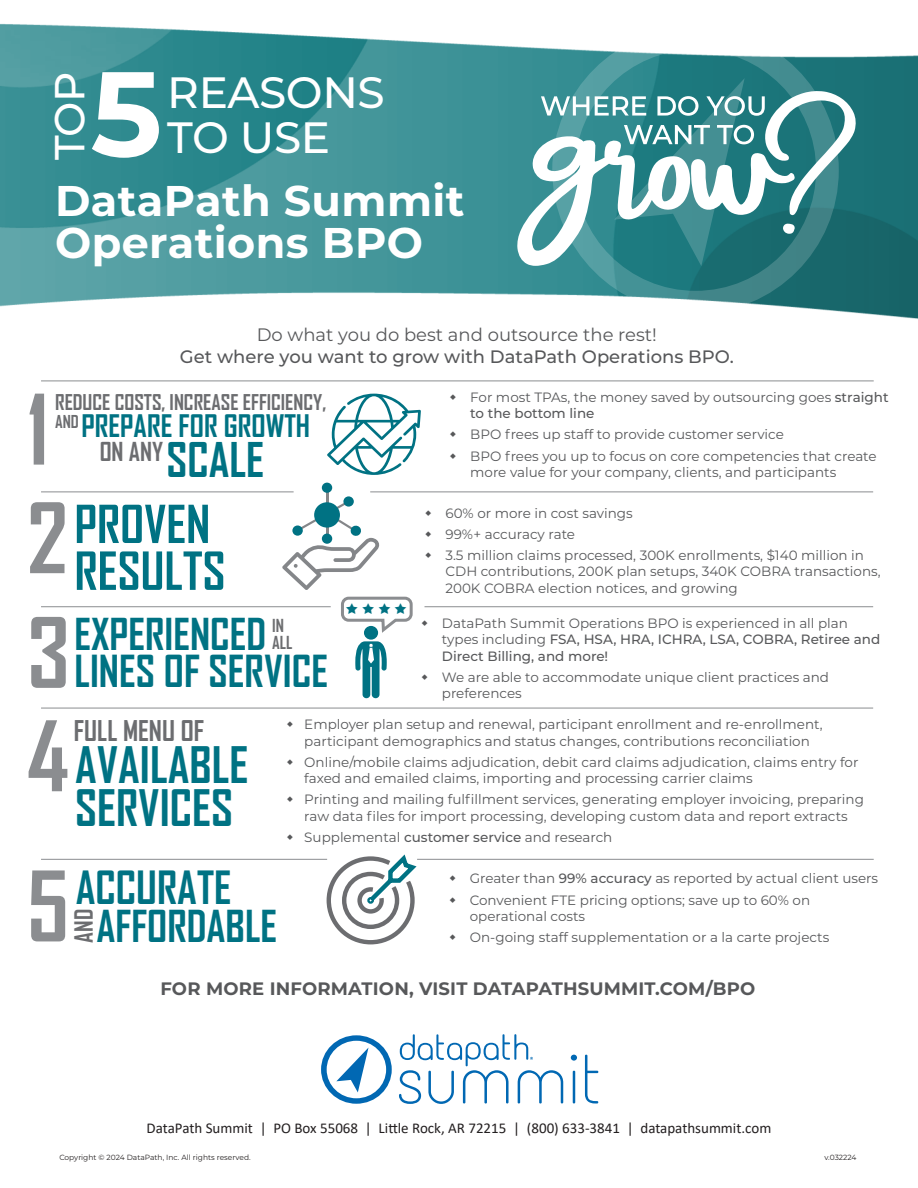
<style>
.page{position:relative;width:918px;height:1188px;background:#fff}
.page>*{position:absolute;margin:0;border:0;box-sizing:border-box;transform-origin:0 0}
.t1{font:700 120.15px "Montserrat";color:#fff}
.t2{font:700 92.85px "Agency FB";color:#8b8d90}
.t3{font:700 50.25px "Agency FB";color:#007283}
.t4{font:700 50.1px "Agency FB";color:#007283}
.t5{font:700 48.15px "Agency FB";color:#007283}
.t6{font:700 45.75px "Agency FB";color:#007283}
.Body_Copy{font:500 43.8px "Montserrat";letter-spacing:-.01em;color:#fff}
.t7{font:700 43.8px "Agency FB";color:#007283}
.Body_Copy-2{font:700 42.9px "Montserrat";letter-spacing:.01em;color:#fff}
.t8{font:700 42.3px "Agency FB";color:#007283}
.t9{font:700 42.15px "Agency FB";color:#007283}
.Body_Copy-3{font:500 42px "Montserrat";color:#fff}
.t10{font:700 29.7px "Agency FB";color:#007283}
.t11{font:700 27.3px "Agency FB";color:#6c6d70}
.t12{font:700 25.05px "Agency FB";color:#6c6d70}
.t13{font:700 24px "Agency FB";color:#6c6d70}
.t14{font:700 20.85px "Agency FB";color:#6c6d70}
.t15{font:500 18px "Montserrat";color:#57585a}
.Body_Copy-4{font:700 18px "Montserrat";letter-spacing:.01em;color:#57585a}
.t16{font:18px "Montserrat";color:#57585a}
.t17{font:700 17.25px "Agency FB";color:#6c6d70}
.t18{font:700 17.1px "Agency FB";color:#6c6d70}
.t19{font:15px "Calibri";color:#231f20}
.t20{font:13.5px/16.5px "Montserrat";color:#57585a}
.t21{font:7.5px "Montserrat";color:#231f20}
.s1{font-weight:500}
</style>
<div class="page">
<hr style="left:41px;top:381px;width:833px;height:1px;background:#8b8d90">
<hr style="left:417px;top:859px;width:457px;height:1px;background:#8b8d90">
<hr style="left:370px;top:492px;width:503px;height:1px;background:#8b8d90">
<hr style="left:424px;top:606px;width:449px;height:1px;background:#8b8d90">
<hr style="left:41px;top:708px;width:832px;height:1px;background:#8b8d90">
<hr style="left:326px;top:492px;width:2px;height:46px;background:#848689">
<div style="left:343px;top:496px;width:11px;height:11px;background:#007283;border-radius:50%"></div>
<div style="left:322px;top:483px;width:10px;height:10px;background:#007283;border-radius:50%"></div>
<hr style="left:41px;top:492px;width:253px;height:1px;background:#8b8d90">
<svg style="left:355px;top:641px;width:32px;height:57px"></svg>
<div style="left:364px;top:626px;width:14px;height:14px;background:#007283;border-radius:50%"></div>
<hr style="left:41px;top:606px;width:290px;height:1px;background:#8b8d90">
<svg style="left:324px;top:854px;width:97px;height:91px"></svg>
<hr style="left:41px;top:859px;width:286px;height:1px;background:#8b8d90">
<img style="left:0;top:23px;width:918px;height:296px">
<svg style="left:552px;top:27px;width:287px;height:287px"></svg>
<svg style="left:517px;top:78px;width:339px;height:188px"></svg>
<svg style="left:571px;top:1055px;width:6px;height:49px"></svg>
<svg style="left:585px;top:1055px;width:13px;height:49px"></svg>
<svg style="left:321px;top:1035px;width:71px;height:69px"></svg>
<svg style="left:399px;top:1034px;width:164px;height:70px"></svg>
<svg style="left:327px;top:394px;width:94px;height:81px"></svg>
<svg style="left:282px;top:502px;width:131px;height:132px"></svg>
<p class="Body_Copy-3" style="left:40px;top:160px;width:90px;rotate:-90deg">TOP</p>
<p class="t1" style="left:91px;top:27px;width:73px">5</p>
<p class="Body_Copy" style="left:167px;top:62px;width:219px">REASONS</p>
<p class="Body_Copy" style="left:167px;top:107px;width:164px">TO USE</p>
<p class="Body_Copy-2" style="left:55px;top:170px;width:411px">DataPath Summit</p>
<p class="Body_Copy-2" style="left:55px;top:212px;width:370px">Operations BPO</p>
<p class="t16" style="left:257px;top:323px;width:402px">Do what you do best and outsource the rest!</p>
<p class="t15" style="left:180px;top:344px;width:555px">Get where you want to grow with DataPath Operations BPO.</p>
<p class="t14" style="left:55px;top:389px;width:273px">REDUCE COSTS, INCREASE EFFICIENCY,</p>
<p class="t20" style="left:470px;top:388px;width:420px">For most TPAs, the money saved by outsourcing goes <span class="s1">straight to the bottom line</span></p>
<p class="t20" style="left:470px;top:426px;width:315px">BPO frees up staff to provide customer service</p>
<p class="t20" style="left:470px;top:447px;width:408px">BPO frees you up to focus on core competencies that create more value for your company, clients, and participants</p>
<p class="t2" style="left:27px;top:372px;width:23px">1</p>
<p class="t2" style="left:27px;top:481px;width:42px">2</p>
<p class="t10" style="left:81px;top:407px;width:230px">PREPARE FOR GROWTH</p>
<p class="t6" style="left:166px;top:431px;width:99px">SCALE</p>
<p class="t18" style="left:55px;top:411px;width:25px">AND</p>
<p class="t12" style="left:100px;top:436px;width:65px">ON ANY</p>
<p class="t4" style="left:75px;top:493px;width:137px">PROVEN</p>
<p class="t3" style="left:75px;top:540px;width:153px">RESULTS</p>
<p class="t20" style="left:445px;top:504px;width:189px">60% or more in cost savings</p>
<p class="t20" style="left:445px;top:525px;width:131px">99%+ accuracy rate</p>
<p class="t20" style="left:445px;top:546px;width:437px">3.5 million claims processed, 300K enrollments, $140 million in<br>CDH contributions, 200K plan setups, 340K COBRA transactions,<br>200K COBRA election notices, and growing</p>
<p class="t2" style="left:27px;top:595px;width:44px">3</p>
<p class="t20" style="left:442px;top:614px;width:440px">DataPath Summit Operations BPO is experienced in all plan types including <span class="s1">FSA, HSA, HRA, ICHRA, LSA, COBRA, Retiree and<br>Direct Billing, and more!</span></p>
<p class="t20" style="left:442px;top:668px;width:389px">We are able to accommodate unique client practices and preferences</p>
<p class="t20" style="left:304px;top:716px;width:520px">Employer plan setup and renewal, participant enrollment and re-enrollment, participant demographics and status changes, contributions reconciliation</p>
<p class="t20" style="left:304px;top:753px;width:556px">Online/mobile claims adjudication, debit card claims adjudication, claims entry for faxed and emailed claims, importing and processing carrier claims</p>
<p class="t20" style="left:304px;top:791px;width:561px">Printing and mailing fulfillment services, generating employer invoicing, preparing raw data files for import processing, developing custom data and report extracts</p>
<p class="t20" style="left:304px;top:829px;width:310px">Supplemental <span class="s1">customer service</span> and research</p>
<p class="t9" style="left:75px;top:608px;width:193px">EXPERIENCED</p>
<p class="t8" style="left:75px;top:645px;width:255px">LINES OF SERVICE</p>
<p class="t17" style="left:272px;top:615px;width:13px">IN</p>
<p class="t17" style="left:272px;top:631px;width:22px">ALL</p>
<p class="t11" style="left:74px;top:714px;width:132px">FULL MENU OF</p>
<p class="t5" style="left:75px;top:735px;width:175px">AVAILABLE</p>
<p class="t5" style="left:75px;top:778px;width:160px">SERVICES</p>
<p class="t2" style="left:27px;top:699px;width:44px">4</p>
<p class="t2" style="left:27px;top:849px;width:44px">5</p>
<p class="t7" style="left:76px;top:860px;width:157px">ACCURATE</p>
<p class="t13" style="left:69px;top:943px;width:35px;rotate:-90deg">AND</p>
<p class="t9" style="left:97px;top:900px;width:182px">AFFORDABLE</p>
<p class="t20" style="left:470px;top:870px;width:410px">Greater than <span class="s1">99% accuracy</span> as reported by actual client users</p>
<p class="t20" style="left:470px;top:891px;width:342px">Convenient FTE pricing options; save up to 60% on operational costs</p>
<p class="t20" style="left:470px;top:929px;width:361px">On-going staff supplementation or a la carte projects</p>
<p class="Body_Copy-4" style="left:160px;top:976px;width:596px">FOR MORE INFORMATION, VISIT DATAPATHSUMMIT.COM/BPO</p>
<p class="t19" style="left:147px;top:1118px;width:626px">DataPath Summit | PO Box 55068 | Little Rock, AR 72215 | (800) 633-3841 | datapathsummit.com</p>
<p class="t21" style="left:59px;top:1152px;width:193px">Copyright © 2024 DataPath, Inc. All rights reserved.</p>
<p class="t21" style="left:824px;top:1152px;width:33px">v.032224</p>
</div>
